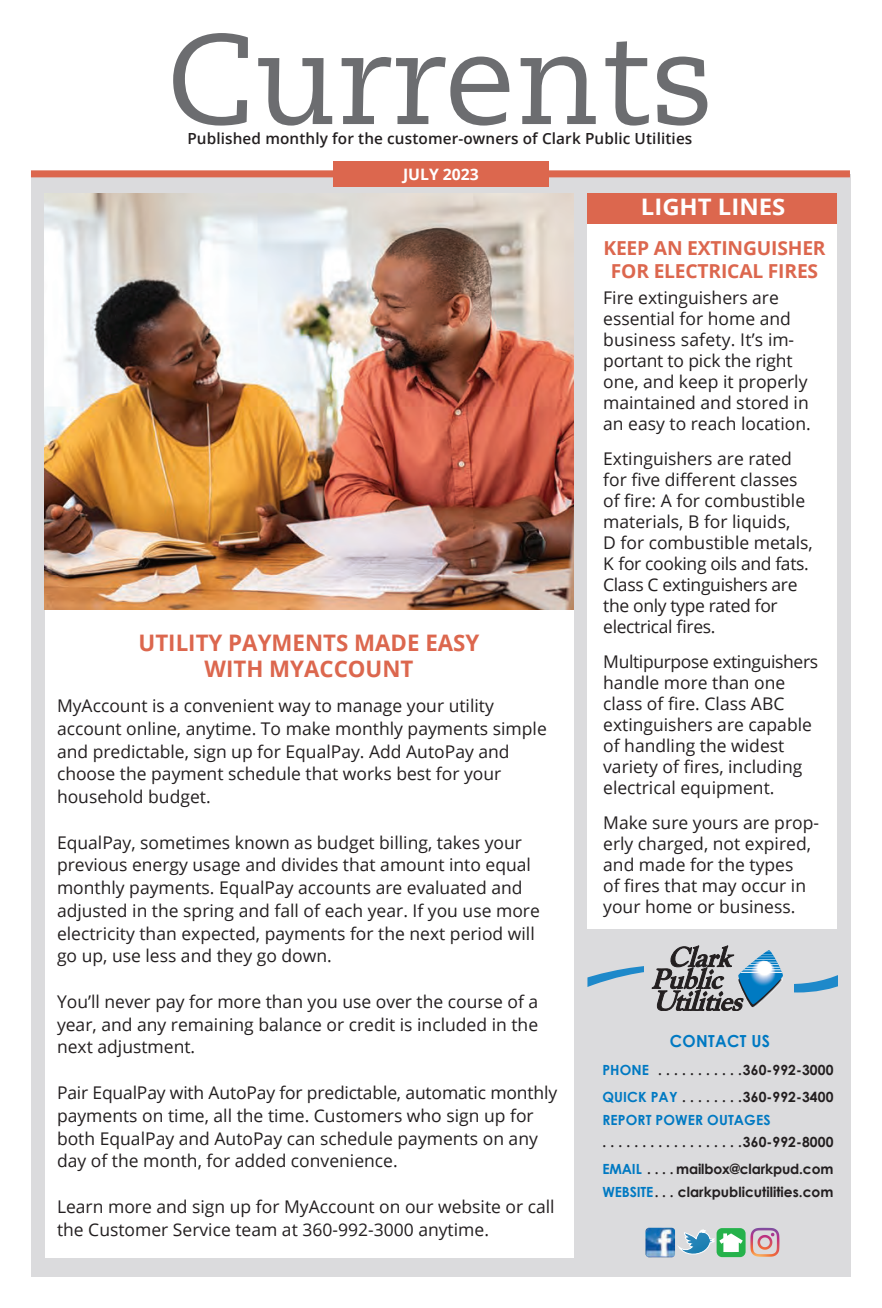
<style>
.page{position:relative;width:882px;height:1308px;background:#fff}
.page>*{position:absolute;margin:0;border:0;box-sizing:border-box;transform-origin:0 0}
.t1{font:127.75px "Caecilia LT Std";color:#6c6d70}
.t2{font:700 22.75px/26.2px "Open Sans";color:#dc674e;text-align:center}
.t3{font:700 22.75px "Open Sans";color:#fff;scale:1.05 1}
.t4{font:700 19.25px/22.8px "Open Sans";letter-spacing:-.01em;color:#dc674e;text-align:center}
.t5{font:17.5px/21px "Open Sans";color:#231f20}
.t6{font:700 16.62px "Century Gothic";letter-spacing:.02em;color:#0079c2;scale:.95 1}
.t7{font:700 15.75px "Open Sans";color:#fff}
.t8{font:600 15.4px "Open Sans";letter-spacing:.01em;color:#231f20}
.t9{font:700 14px/27.1px "Century Gothic";color:#231f20}
.t10{font:700 14px "Century Gothic";letter-spacing:.01em;color:#0079c2}
.s1{color:#0079c2}
</style>
<div class="page">
<div style="left:31px;top:174px;width:819px;height:1102px;background:#dbdbdd"></div>
<div style="left:587px;top:197px;width:250px;height:731px;background:#fff"></div>
<div style="left:45px;top:193px;width:528px;height:1064px;background:#fff"></div>
<div style="left:31px;top:170px;width:819px;height:7px;background:#dc674e"></div>
<svg style="left:587px;top:945px;width:250px;height:65px"></svg>
<hr style="left:738px;top:971px;width:45px;height:1px;background:#fff">
<hr style="left:738px;top:969px;width:45px;height:1px;background:#fff">
<hr style="left:738px;top:966px;width:45px;height:1px;background:#fff">
<hr style="left:738px;top:964px;width:45px;height:1px;background:#fff">
<hr style="left:738px;top:961px;width:45px;height:1px;background:#fff">
<hr style="left:738px;top:959px;width:45px;height:1px;background:#fff">
<hr style="left:738px;top:956px;width:45px;height:1px;background:#fff">
<hr style="left:738px;top:954px;width:45px;height:1px;background:#fff">
<hr style="left:738px;top:951px;width:45px;height:1px;background:#fff">
<img style="left:645px;top:1227px;width:30px;height:30px">
<div style="left:333px;top:161px;width:216px;height:25px;background:#dc674e"></div>
<div style="left:717px;top:1227px;width:29px;height:29px;background:#25b24b;border-radius:5px"></div>
<svg style="left:678px;top:1228px;width:65px;height:28px"></svg>
<svg style="left:750px;top:1227px;width:29px;height:29px"></svg>
<div style="left:587px;top:193px;width:250px;height:31px;background:#dc674e"></div>
<img style="left:45px;top:193px;width:528px;height:417px">
<h1 class="t1" style="left:167px;top:6px;width:549px">Currents</h1>
<p class="t8" style="left:187px;top:127px;width:507px">Published monthly for the customer-owners of Clark Public Utilities</p>
<p class="t7" style="left:403px;top:163px;width:77px">JULY 2023</p>
<h2 class="t2" style="left:139px;top:628px;width:342px">UTILITY PAYMENTS MADE EASY<br>WITH MYACCOUNT</h2>
<p class="t5" style="left:57px;top:693px;width:491px;line-height:22.8px">MyAccount is a convenient way to manage your utility account online, anytime. To make monthly payments simple and predictable, sign up for EqualPay. Add AutoPay and choose the payment schedule that works best for your household budget.</p>
<p class="t5" style="left:57px;top:830px;width:484px;line-height:22.8px">EqualPay, sometimes known as budget billing, takes your previous energy usage and divides that amount into equal monthly payments. EqualPay accounts are evaluated and adjusted in the spring and fall of each year. If you use more electricity than expected, payments for the next period will go up, use less and they go down.</p>
<p class="t5" style="left:57px;top:989px;width:483px;line-height:22.8px;text-align:justify">You’ll never pay for more than you use over the course of a year, and any remaining balance or credit is included in the next adjustment.</p>
<p class="t5" style="left:57px;top:1080px;width:502px;line-height:22.8px">Pair EqualPay with AutoPay for predictable, automatic monthly payments on time, all the time. Customers who sign up for both EqualPay and AutoPay can schedule payments on any day of the month, for added convenience.</p>
<p class="t5" style="left:57px;top:1194px;width:499px;line-height:22.8px">Learn more and sign up for MyAccount on our website or call the Customer Service team at 360-992-3000 anytime.</p>
<h2 class="t3" style="left:641px;top:191px;width:139px">LIGHT LINES</h2>
<p class="t4" style="left:603px;top:236px;width:224px">KEEP AN EXTINGUISHER<br>FOR ELECTRICAL FIRES</p>
<p class="t5" style="left:603px;top:287px;width:209px">Fire extinguishers are essential for home and business safety. It’s im&shy;portant to pick the right one, and keep it properly maintained and stored in an easy to reach location.</p>
<p class="t5" style="left:603px;top:448px;width:211px">Extinguishers are rated for five different classes of fire: A for combustible materials, B for liquids,<br>D for combustible metals,<br>K for cooking oils and fats.<br>Class C extinguishers are the only type rated for electrical fires.</p>
<p class="t5" style="left:603px;top:651px;width:216px">Multipurpose extinguishers handle more than one class of fire. Class ABC extinguishers are capable of handling the widest variety of fires, including electrical equipment.</p>
<p class="t5" style="left:603px;top:812px;width:217px">Make sure yours are prop&shy;erly charged, not expired, and made for the types<br>of fires that may occur in your home or business.</p>
<p class="t6" style="left:670px;top:1030px;width:107px">CONTACT US</p>
<p class="t9" style="left:602px;top:1055px;width:233px"><span class="s1">PHONE</span> . . . . . . . . . . 360-992-3000<br><span class="s1">QUICK PAY</span> . . . . . . . 360-992-3400</p>
<p class="t10" style="left:602px;top:1110px;width:170px">REPORT POWER OUTAGES</p>
<p class="t9" style="left:602px;top:1128px;width:233px">..................360-992-8000<br><span class="s1">EMAIL</span> . . . mailbox@clarkpud.com</p>
<p class="t9" style="left:602px;top:1178px;width:233px"><span class="s1">WEBSITE</span> . . . clarkpublicutilities.com</p>
</div>
